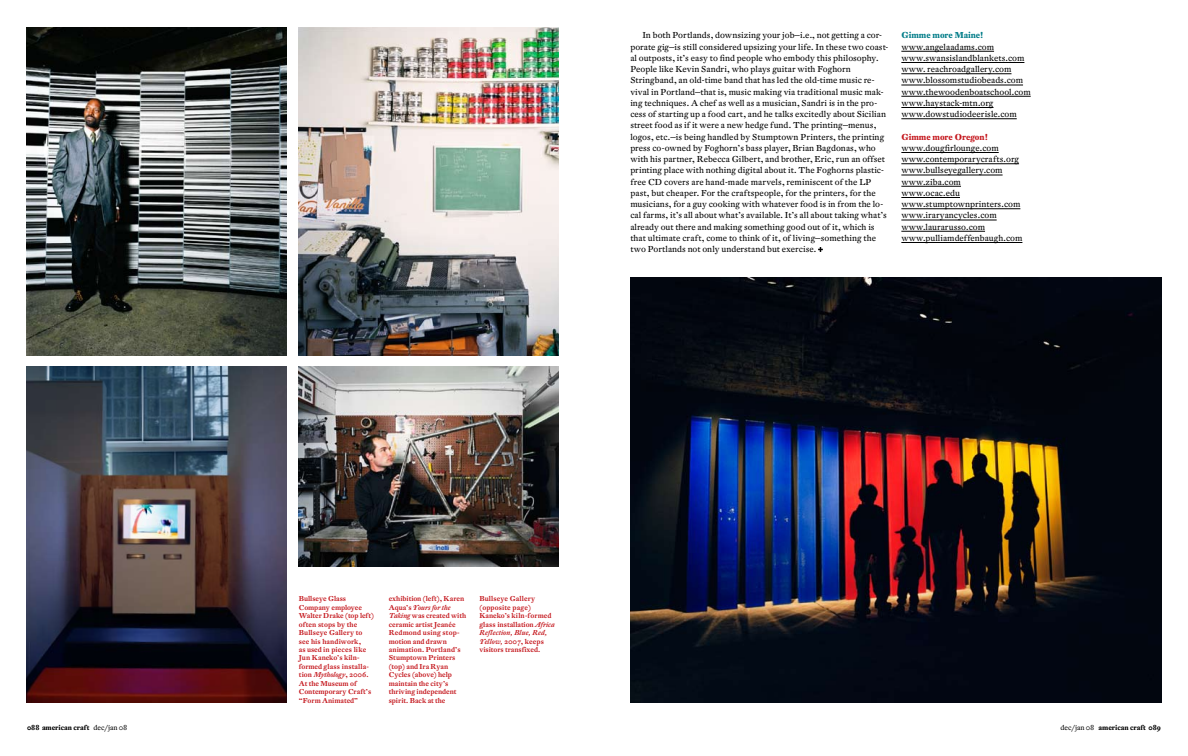
<style>
.page{position:relative;width:1188px;height:756px;background:#fff}
.page>*{position:absolute;margin:0;border:0;box-sizing:border-box;transform-origin:0 0}
.t1{font:8.5px/11.3px "DTL Fleischmann ST";letter-spacing:.005em;color:#000}
.t2{font:700 8.5px "DTL Fleischmann ST";color:#c4161c}
.t3{font:700 8.5px "DTL Fleischmann ST";letter-spacing:.005em;color:#007c88}
.t4{font:500 7px/8.4px "DTL Fleischmann ST";color:#c4161c}
.t5{font:700 7px "DTL Fleischmann ST";color:#000}
.s1{font-style:italic}
.s2{font-weight:400}
</style>
<div class="page">
<img style="left:630px;top:278px;width:531px;height:425px">
<img style="left:27px;top:367px;width:260px;height:335px">
<img style="left:299px;top:367px;width:259px;height:200px">
<img style="left:27px;top:27px;width:260px;height:328px">
<img style="left:299px;top:27px;width:259px;height:328px">
<svg style="left:818px;top:247px;width:5px;height:5px"></svg>
<hr style="left:901px;top:51px;width:93px;height:1px;background:#000">
<hr style="left:901px;top:62px;width:123px;height:1px;background:#000">
<hr style="left:901px;top:74px;width:111px;height:1px;background:#000">
<hr style="left:901px;top:85px;width:122px;height:1px;background:#000">
<hr style="left:901px;top:96px;width:130px;height:1px;background:#000">
<hr style="left:901px;top:107px;width:92px;height:1px;background:#000">
<hr style="left:901px;top:119px;width:116px;height:1px;background:#000">
<hr style="left:901px;top:152px;width:98px;height:1px;background:#000">
<hr style="left:901px;top:164px;width:118px;height:1px;background:#000">
<hr style="left:901px;top:175px;width:102px;height:1px;background:#000">
<hr style="left:901px;top:186px;width:60px;height:1px;background:#000">
<hr style="left:901px;top:197px;width:59px;height:1px;background:#000">
<hr style="left:901px;top:209px;width:119px;height:1px;background:#000">
<hr style="left:901px;top:220px;width:96px;height:1px;background:#000">
<hr style="left:901px;top:231px;width:84px;height:1px;background:#000">
<hr style="left:901px;top:242px;width:121px;height:1px;background:#000">
<p class="t1" style="left:630px;top:29px;width:260px;text-indent:12px">In both Portlands, downsizing your job—i.e., not getting a cor&shy;porate gig—is still considered upsizing your life. In these two coast&shy;al outposts, it’s easy to find people who embody this philosophy.<br>People like Kevin Sandri, who plays guitar with Foghorn Stringband, an old-time band that has led the old-time music re&shy;vival in Portland—that is, music making via traditional music mak&shy;ing techniques. A chef as well as a musician, Sandri is in the pro&shy;cess of starting up a food cart, and he talks excitedly about Sicilian street food as if it were a new hedge fund. The printing—menus, logos, etc.—is being handled by Stumptown Printers, the printing press co-owned by Foghorn’s bass player, Brian Bagdonas, who with his partner, Rebecca Gilbert, and brother, Eric, run an offset printing place with nothing digital about it. The Foghorns plastic&shy;free CD covers are hand-made marvels, reminiscent of the LP past, but cheaper. For the craftspeople, for the printers, for the musicians, for a guy cooking with whatever food is in from the lo&shy;cal farms, it’s all about what’s available. It’s all about taking what’s already out there and making something good out of it, which is that ultimate craft, come to think of it, of living—something the two Portlands not only understand but exercise.</p>
<p class="t3" style="left:901px;top:30px;width:84px">Gimme more Maine!</p>
<p class="t1" style="left:901px;top:41px;width:131px">www.angelaadams.com www.swansislandblankets.com www. reachroadgallery.com www.blossomstudiobeads.com www.thewoodenboatschool.com www.haystack-mtn.org www.dowstudiodeerisle.com</p>
<p class="t2" style="left:901px;top:131px;width:88px">Gimme more Oregon!</p>
<p class="t1" style="left:901px;top:142px;width:123px">www.dougfirlounge.com www.contemporarycrafts.org www.bullseyegallery.com www.ziba.com<br>www.ocac.edu www.stumptownprinters.com www.iraryancycles.com www.laurarusso.com www.pulliamdeffenbaugh.com</p>
<p class="t4" style="left:299px;top:595px;width:77px">Bullseye Glass<br>Company employee<br>Walter Drake (top left) often stops by the<br>Bullseye Gallery to see his handiwork,<br>as used in pieces like<br>Jun Kaneko’s kiln&shy;formed glass installa&shy;tion <span class="s1">Mythology</span>, 2006.<br>At the Museum of<br>Contemporary Craft’s “Form Animated”</p>
<p class="t4" style="left:389px;top:595px;width:79px">exhibition (left), Karen<br>Aqua’s <span class="s1">Yours for the<br>Taking</span> was created with ceramic artist Jeanée<br>Redmond using stop&shy;motion and drawn animation. Portland’s<br>Stumptown Printers (top) and Ira Ryan<br>Cycles (above) help maintain the city’s thriving independent spirit. Back at the</p>
<p class="t4" style="left:479px;top:595px;width:77px">Bullseye Gallery (opposite page)<br>Kaneko’s kiln-formed glass installation <span class="s1">Africa<br>Reflection, Blue, Red,<br>Yellow,</span> 2007, keeps visitors transfixed.</p>
<p class="t5" style="left:27px;top:723px;width:102px">088 american craft <span class="s2">dec/jan 08</span></p>
<p class="t5" style="left:1061px;top:723px;width:102px"><span class="s2">dec/jan 08</span> american craft 089</p>
</div>
